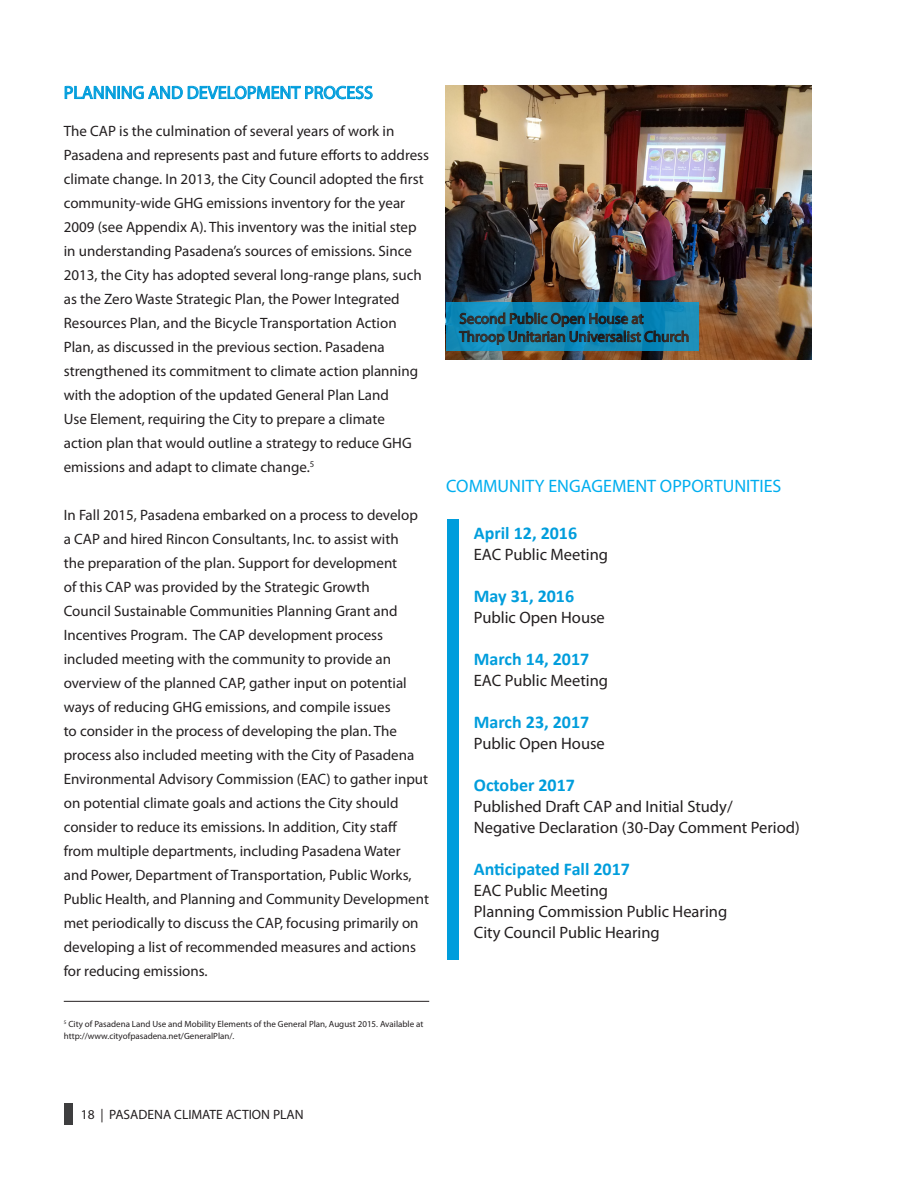
<style>
.page{position:relative;width:918px;height:1188px;background:#fff}
.page>*{position:absolute;margin:0;border:0;box-sizing:border-box;transform-origin:0 0}
.t1{font:700 18px "Calibri";color:#009ddc}
.t2{font:18px "Myriad Pro";color:#00aeef}
.t3{font:18px "Myriad Pro";color:#009ddc}
.t4{font:16.5px/21px "Myriad Pro";color:#231f20}
.t5{font:15px/24px "Myriad Pro";color:#231f20}
.t6{font:13.5px "Myriad Pro";color:#231f20}
.t7{font:9px/12px "Myriad Pro";color:#231f20}
</style>
<div class="page">
<div style="left:64px;top:1103px;width:8px;height:21px;background:#3e3e3f"></div>
<hr style="left:64px;top:1001px;width:365px;height:1px;background:#231f20">
<div style="left:447px;top:519px;width:12px;height:441px;background:#009ddc"></div>
<svg style="left:64px;top:85px;width:309px;height:15px"></svg>
<img style="left:446px;top:85px;width:366px;height:274px">
<svg style="left:446px;top:303px;width:252px;height:48px;background:#128ab8"></svg>
<svg style="left:459px;top:306px;width:230px;height:46px;background:#197598"></svg>
<p class="t3" style="left:64px;top:81px;width:311px">PLANNING AND DEVELOPMENT PROCESS</p>
<p class="t5" style="left:64px;top:119px;width:367px">The CAP is the culmination of several years of work in Pasadena and represents past and future efforts to address climate change. In 2013, the City Council adopted the first community-wide GHG emissions inventory for the year 2009 (see Appendix A). This inventory was the initial step in understanding Pasadena’s sources of emissions. Since 2013, the City has adopted several long-range plans, such as the Zero Waste Strategic Plan, the Power Integrated Resources Plan, and the Bicycle Transportation Action Plan, as discussed in the previous section. Pasadena strengthened its commitment to climate action planning with the adoption of the updated General Plan Land<br>Use Element, requiring the City to prepare a climate<br>action plan that would outline a strategy to reduce GHG emissions and adapt to climate change.<sup>5</sup></p>
<p class="t5" style="left:64px;top:503px;width:367px">In Fall 2015, Pasadena embarked on a process to develop<br>a CAP and hired Rincon Consultants, Inc. to assist with<br>the preparation of the plan. Support for development<br>of this CAP was provided by the Strategic Growth<br>Council Sustainable Communities Planning Grant and Incentives Program. The CAP development process included meeting with the community to provide an overview of the planned CAP, gather input on potential ways of reducing GHG emissions, and compile issues<br>to consider in the process of developing the plan. The process also included meeting with the City of Pasadena Environmental Advisory Commission (EAC) to gather input on potential climate goals and actions the City should consider to reduce its emissions. In addition, City staff from multiple departments, including Pasadena Water<br>and Power, Department of Transportation, Public Works, Public Health, and Planning and Community Development met periodically to discuss the CAP, focusing primarily on developing a list of recommended measures and actions for reducing emissions.</p>
<p class="t7" style="left:64px;top:1017px;width:361px"><sup>5</sup> City of Pasadena Land Use and Mobility Elements of the General Plan, August 2015. Available at http://www.cityofpasadena.net/GeneralPlan/.</p>
<p class="t5" style="left:459px;top:309px;width:231px;line-height:18px">Second Public Open House at<br>Throop Unitarian Universalist Church</p>
<p class="t2" style="left:446px;top:475px;width:337px">COMMUNITY ENGAGEMENT OPPORTUNITIES</p>
<p class="t1" style="left:474px;top:521px;width:105px">April 12, 2016</p>
<p class="t4" style="left:474px;top:544px;width:136px">EAC Public Meeting</p>
<p class="t1" style="left:474px;top:584px;width:102px">May 31, 2016</p>
<p class="t4" style="left:474px;top:607px;width:133px">Public Open House</p>
<p class="t1" style="left:474px;top:647px;width:117px">March 14, 2017</p>
<p class="t4" style="left:474px;top:670px;width:136px">EAC Public Meeting</p>
<p class="t1" style="left:474px;top:710px;width:117px">March 23, 2017</p>
<p class="t4" style="left:474px;top:733px;width:133px">Public Open House</p>
<p class="t1" style="left:474px;top:773px;width:103px">October 2017</p>
<p class="t4" style="left:474px;top:796px;width:327px">Published Draft CAP and Initial Study/<br>Negative Declaration (30-Day Comment Period)</p>
<p class="t1" style="left:474px;top:857px;width:158px">Anticipated Fall 2017</p>
<p class="t4" style="left:474px;top:880px;width:136px">EAC Public Meeting</p>
<p class="t4" style="left:474px;top:901px;width:255px">Planning Commission Public Hearing</p>
<p class="t4" style="left:474px;top:922px;width:187px">City Council Public Hearing</p>
<p class="t6" style="left:81px;top:1106px;width:224px">18 | PASADENA CLIMATE ACTION PLAN</p>
</div>
